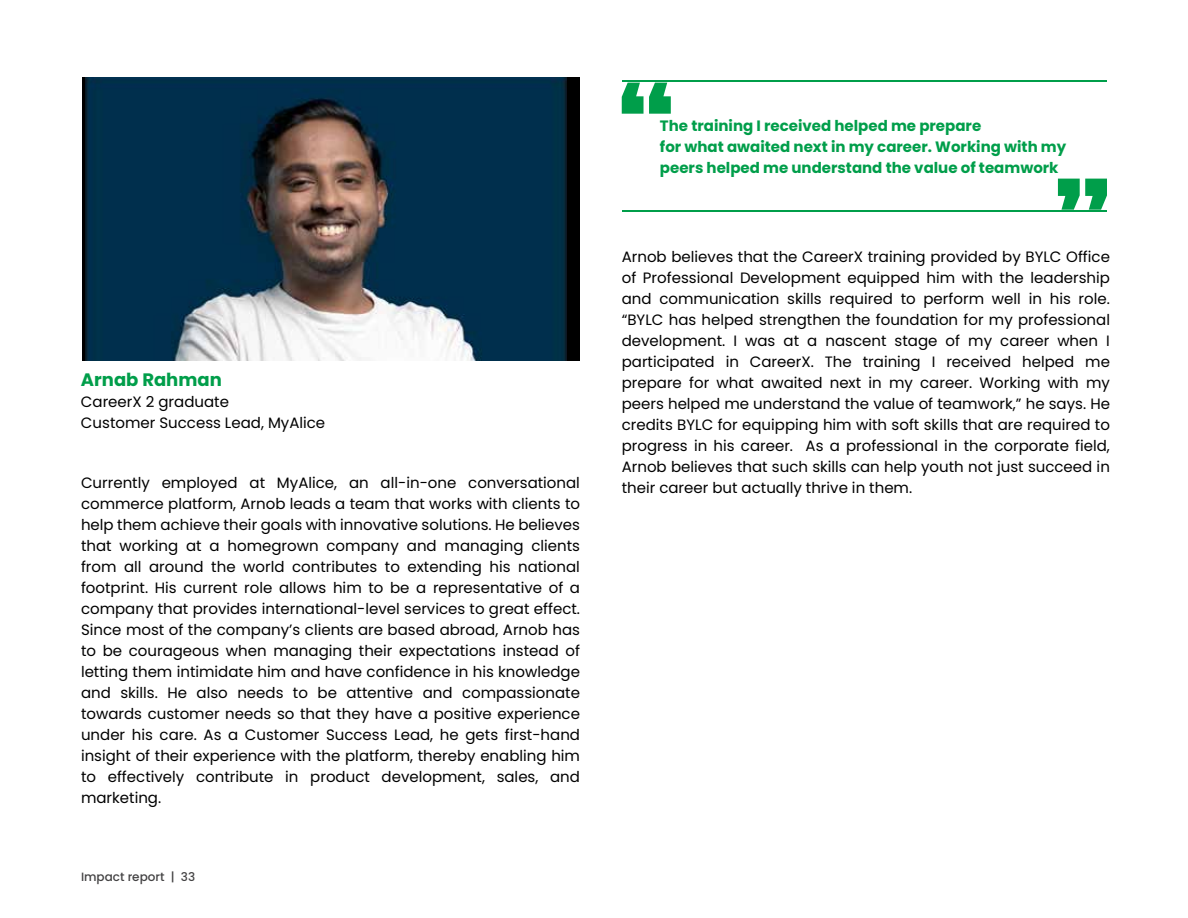
<style>
.page{position:relative;width:1188px;height:918px;background:#fff}
.page>*{position:absolute;margin:0;border:0;box-sizing:border-box;transform-origin:0 0}
.t1{font:700 18px "Poppins";color:#009e4a}
.t2{font:15px/21px "Poppins";color:#000;text-align:justify}
.t3{font:700 15px/21px "Poppins";color:#009e4a}
.t4{font:500 12px "Poppins";color:#434243}
</style>
<div class="page">
<div style="left:82px;top:77px;width:498px;height:284px;background:#000"></div>
<img style="left:85px;top:77px;width:482px;height:284px">
<hr style="left:623px;top:80px;width:484px;height:2px;background:#009e4a">
<hr style="left:623px;top:210px;width:484px;height:2px;background:#009e4a">
<svg style="left:622px;top:83px;width:49px;height:31px"></svg>
<svg style="left:1058px;top:179px;width:49px;height:31px"></svg>
<p class="t1" style="left:81px;top:369px;width:142px">Arnab Rahman</p>
<p class="t2" style="left:81px;top:391px;width:246px">CareerX 2 graduate<br>Customer Success Lead, MyAlice</p>
<p class="t2" style="left:81px;top:473px;width:501px">Currently employed at MyAlice, an all-in-one conversational commerce platform, Arnob leads a team that works with clients to help them achieve their goals with innovative solutions. He believes that working at a homegrown company and managing clients from all around the world contributes to extending his national footprint. His current role allows him to be a representative of a company that provides international-level services to great effect.<br>Since most of the company’s clients are based abroad, Arnob has to be courageous when managing their expectations instead of letting them intimidate him and have confidence in his knowledge and skills. He also needs to be attentive and compassionate towards customer needs so that they have a positive experience under his care. As a Customer Success Lead, he gets first-hand insight of their experience with the platform, thereby enabling him to effectively contribute in product development, sales, and marketing.</p>
<p class="t4" style="left:81px;top:870px;width:116px">Impact report | 33</p>
<p class="t3" style="left:660px;top:115px;width:408px">The training I received helped me prepare<br>for what awaited next in my career. Working with my peers helped me understand the value of teamwork</p>
<p class="t2" style="left:622px;top:246px;width:490px">Arnob believes that the CareerX training provided by BYLC Office of Professional Development equipped him with the leadership and communication skills required to perform well in his role. “BYLC has helped strengthen the foundation for my professional development. I was at a nascent stage of my career when I participated in CareerX. The training I received helped me prepare for what awaited next in my career. Working with my peers helped me understand the value of teamwork,” he says. He credits BYLC for equipping him with soft skills that are required to progress in his career. As a professional in the corporate field, Arnob believes that such skills can help youth not just succeed in their career but actually thrive in them.</p>
</div>
